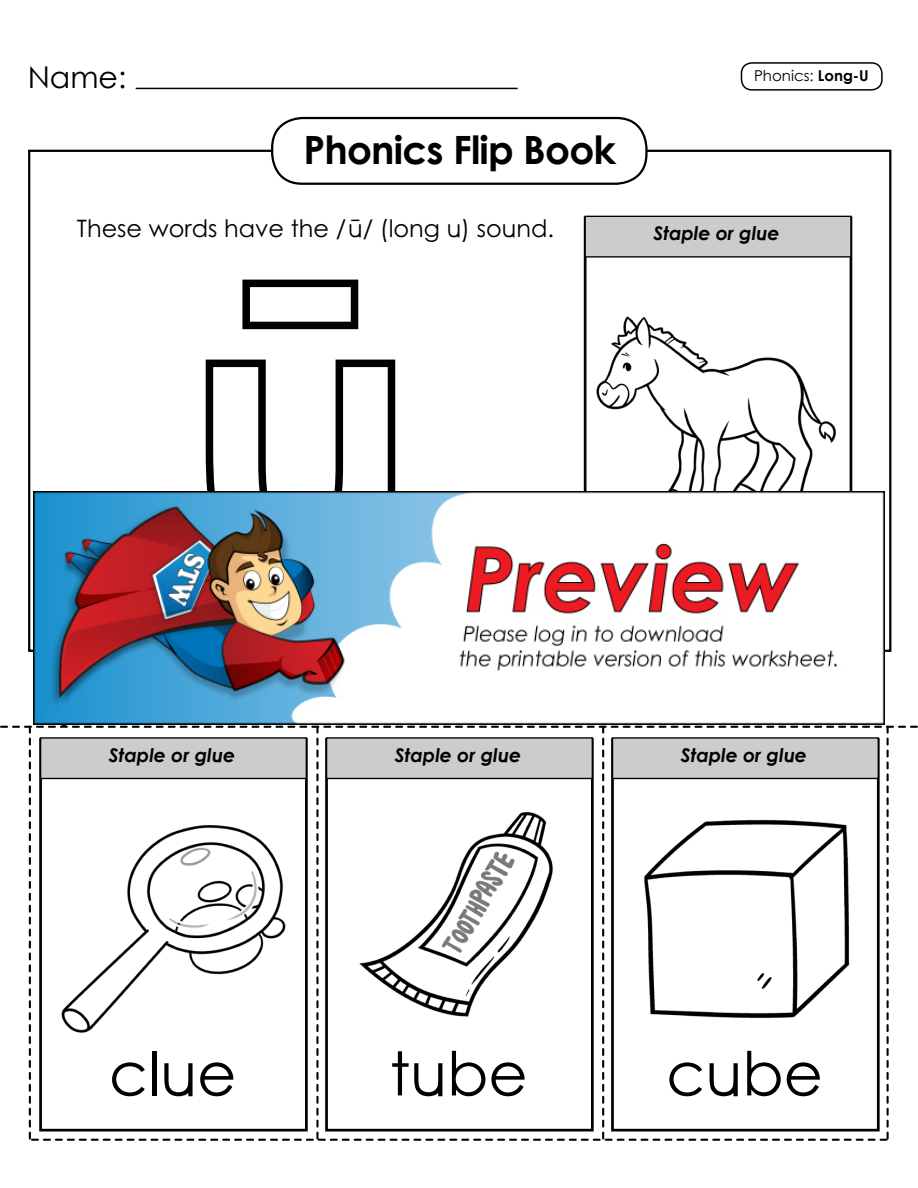
<style>
.page{position:relative;width:918px;height:1188px;background:#fff}
.page>*{position:absolute;margin:0;border:0;box-sizing:border-box;transform-origin:0 0}
.t1{font:60.6px "Century STW3";color:#000}
.t2{font:700 39px "Century Gothic 2";letter-spacing:-.02em;color:#000}
.t3{font:30px "Century Gothic 2";color:#000}
.t4{font:24px "Century STW3";color:#000}
.t5{font:italic 700 18.9px "Century STW3";color:#000}
.t6{font:15px "Century STW4";color:#000}
.s1{font-weight:700}
</style>
<div class="page">
<hr style="left:136px;top:88px;width:382px;height:1px;background:#000">
<svg style="left:202px;top:279px;width:197px;height:213px"></svg>
<div style="left:585px;top:216px;width:266px;height:41px;background:#ccc"></div>
<div style="left:585px;top:216px;width:267px;height:42px;border:1px solid #000"></div>
<svg style="left:1px;top:724px;width:916px;height:417px"></svg>
<div style="left:271px;top:117px;width:377px;height:68px;border:2px solid #000;border-radius:30px"></div>
<div style="left:741px;top:62px;width:142px;height:29px;border:2px solid #000;border-radius:10px"></div>
<img style="left:51px;top:801px;width:244px;height:243px">
<img style="left:595px;top:316px;width:242px;height:176px">
<img style="left:346px;top:798px;width:230px;height:231px">
<img style="left:622px;top:793px;width:248px;height:248px">
<img style="left:33px;top:492px;width:852px;height:232px">
<h3 class="t3" style="left:28px;top:56px;width:100px">Name:</h3>
<h2 class="t2" style="left:303px;top:120px;width:314px">Phonics Flip Book</h2>
<p class="t4" style="left:77px;top:211px;width:479px">These words have the /ū/ (long u) sound.</p>
<p class="t6" style="left:754px;top:65px;width:116px">Phonics: <span class="s1">Long-U</span></p>
<p class="t5" style="left:654px;top:219px;width:128px">Staple or glue</p>
<p class="t5" style="left:109px;top:741px;width:128px">Staple or glue</p>
<h1 class="t1" style="left:109px;top:1031px;width:129px">clue</h1>
<p class="t5" style="left:395px;top:741px;width:128px">Staple or glue</p>
<h1 class="t1" style="left:390px;top:1031px;width:140px">tube</h1>
<p class="t5" style="left:681px;top:741px;width:128px">Staple or glue</p>
<h1 class="t1" style="left:666px;top:1031px;width:158px">cube</h1>
</div>
